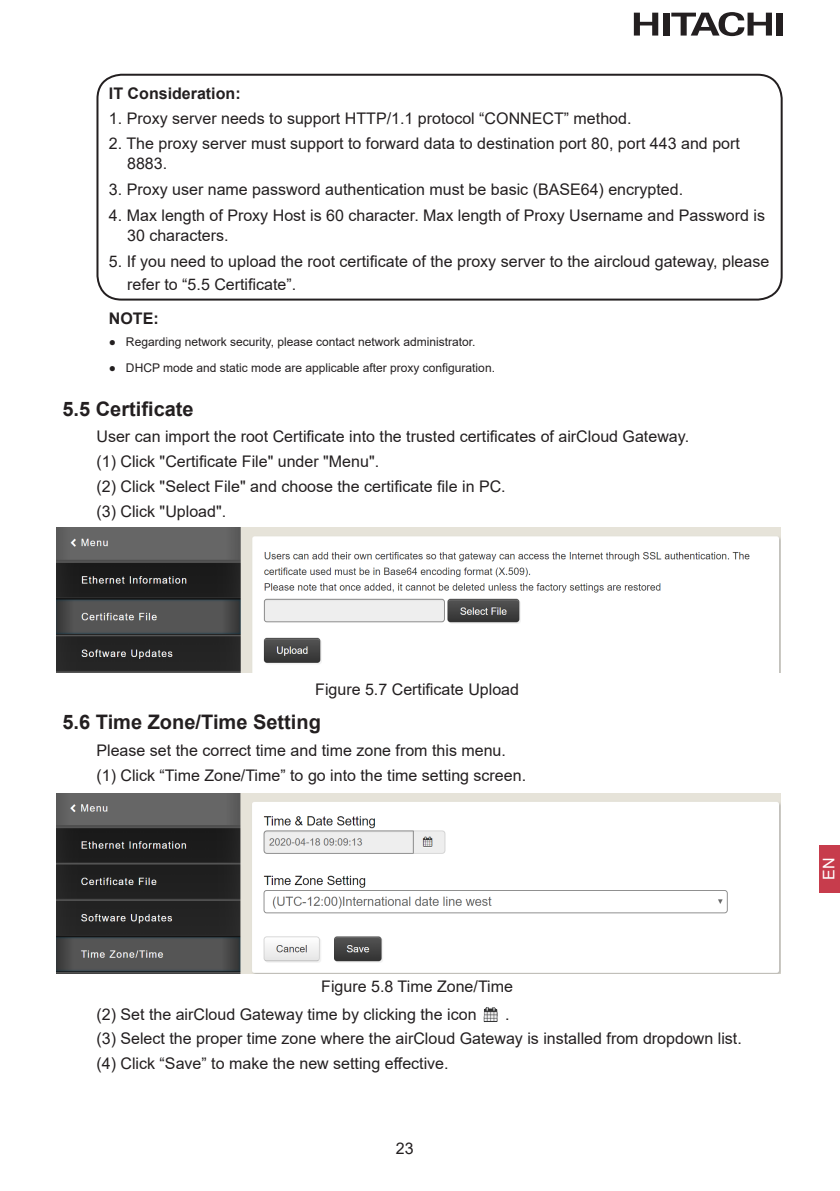
<style>
.page{position:relative;width:840px;height:1191px;background:#fff}
.page>*{position:absolute;margin:0;border:0;box-sizing:border-box;transform-origin:0 0}
.节{font:700 20px "Arial";color:#231f20}
.节标题下正文{font:16px "Arial";color:#231f20}
.三级标题下正文{font:16px/20px "Arial";color:#231f20}
.三级标题下正文-2{font:700 16px "Arial";color:#231f20}
.t1{font:16px "Arial";color:#fff}
.t2{font:12px "Arial";color:#231f20}
</style>
<div class="page">
<svg style="left:633px;top:12px;width:139px;height:24px"></svg>
<div style="left:776px;top:13px;width:6px;height:23px;background:#231f20"></div>
<svg style="left:633px;top:13px;width:25px;height:23px"></svg>
<div style="left:662px;top:13px;width:6px;height:23px;background:#231f20"></div>
<svg style="left:671px;top:12px;width:100px;height:24px"></svg>
<div style="left:818px;top:845px;width:21px;height:47px;background:#c73c4c"></div>
<img style="left:57px;top:528px;width:723px;height:144px">
<img style="left:57px;top:793px;width:722px;height:180px">
<svg style="left:483px;top:1007px;width:15px;height:16px"></svg>
<div style="left:96px;top:74px;width:686px;height:226px;border:2px solid #231f20;border-radius:24px"></div>
<p class="三级标题下正文-2" style="left:109px;top:82px;width:133px">IT Consideration:</p>
<p class="三级标题下正文" style="left:109px;top:108px;width:523px">1. Proxy server needs to support HTTP/1.1 protocol “CONNECT” method.</p>
<p class="三级标题下正文" style="left:127px;top:134px;width:614px;text-indent:-18px">2. The proxy server must support to forward data to destination port 80, port 443 and port<br>8883.</p>
<p class="三级标题下正文" style="left:109px;top:179px;width:575px">3. Proxy user name password authentication must be basic (BASE64) encrypted.</p>
<p class="三级标题下正文" style="left:127px;top:205px;width:639px;text-indent:-18px">4. Max length of Proxy Host is 60 character. Max length of Proxy Username and Password is<br>30 characters.</p>
<p class="三级标题下正文" style="left:127px;top:249px;width:643px;line-height:23.2px;text-indent:-18px">5. If you need to upload the root certificate of the proxy server to the aircloud gateway, please refer to “5.5 Certificate”.</p>
<p class="三级标题下正文-2" style="left:109px;top:307px;width:51px">NOTE:</p>
<p class="t2" style="left:109px;top:333px;width:368px">● Regarding network security, please contact network administrator.</p>
<p class="t2" style="left:109px;top:359px;width:387px">● DHCP mode and static mode are applicable after proxy configuration.</p>
<p class="节" style="left:62px;top:395px;width:133px">5.5 Certificate</p>
<p class="节标题下正文" style="left:96px;top:425px;width:593px">User can import the root Certificate into the trusted certificates of airCloud Gateway.</p>
<p class="节标题下正文" style="left:96px;top:450px;width:284px">(1) Click "Certificate File" under "Menu".</p>
<p class="节标题下正文" style="left:96px;top:475px;width:410px">(2) Click "Select File" and choose the certificate file in PC.</p>
<p class="节标题下正文" style="left:96px;top:500px;width:131px">(3) Click "Upload".</p>
<p class="节标题下正文" style="left:315px;top:678px;width:205px">Figure 5.7 Certificate Upload</p>
<p class="节" style="left:62px;top:708px;width:260px">5.6 Time Zone/Time Setting</p>
<p class="节标题下正文" style="left:96px;top:739px;width:411px">Please set the correct time and time zone from this menu.</p>
<p class="节标题下正文" style="left:96px;top:764px;width:431px">(1) Click “Time Zone/Time” to go into the time setting screen.</p>
<p class="三级标题下正文" style="left:321px;top:976px;width:193px">Figure 5.8 Time Zone/Time</p>
<p class="节标题下正文" style="left:96px;top:1003px;width:381px">(2) Set the airCloud Gateway time by clicking the icon</p>
<p class="节标题下正文" style="left:505px;top:1003px;width:6px">.</p>
<p class="节标题下正文" style="left:96px;top:1027px;width:646px">(3) Select the proper time zone where the airCloud Gateway is installed from dropdown list.</p>
<p class="节标题下正文" style="left:96px;top:1052px;width:353px">(4) Click “Save” to make the new setting effective.</p>
<p class="三级标题下正文" style="left:395px;top:1138px;width:19px">23</p>
<p class="t1" style="left:817px;top:880px;width:24px;rotate:-90deg">EN</p>
</div>
